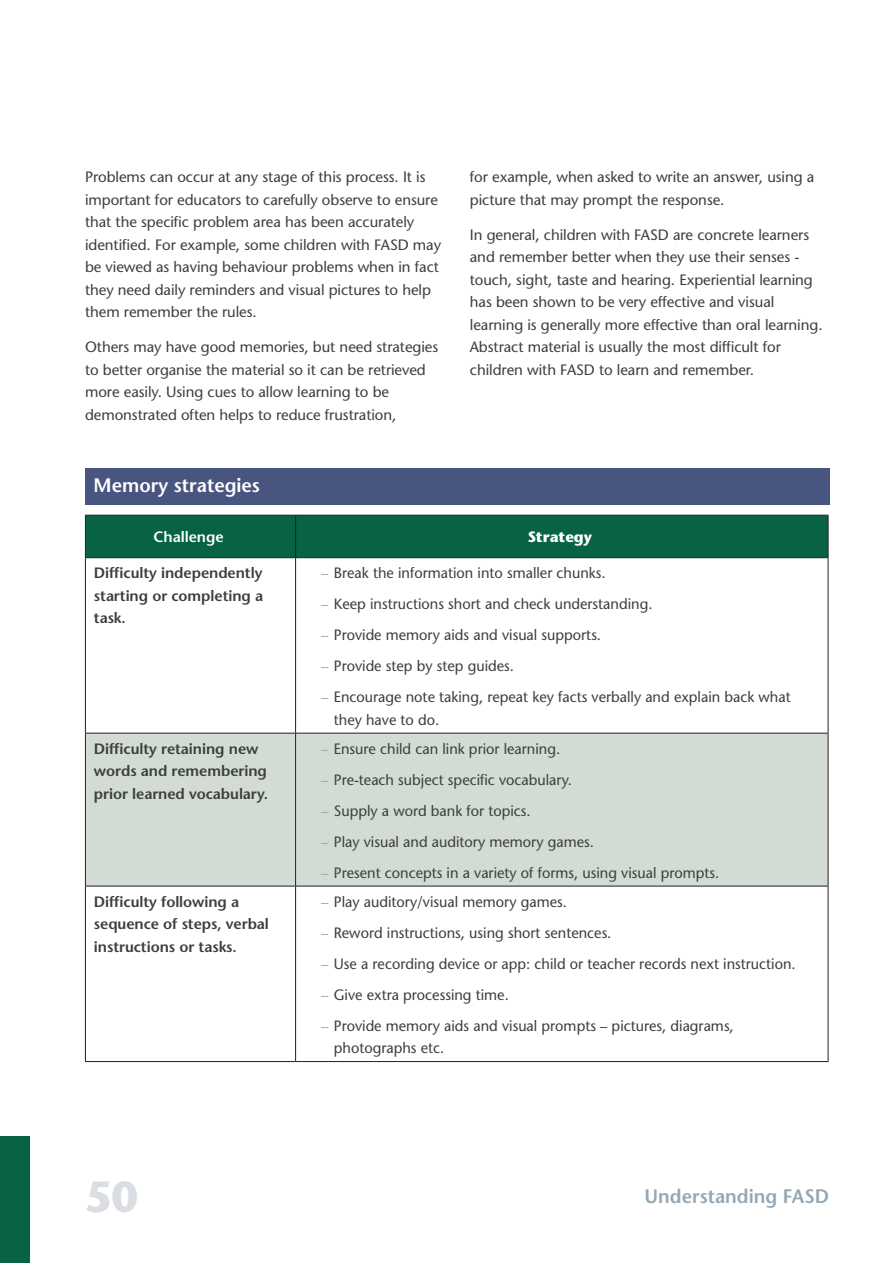
<style>
.page{position:relative;width:893px;height:1263px;background:#fff}
.page>*{position:absolute;margin:0;border:0;box-sizing:border-box;transform-origin:0 0}
.t1{font:700 43.5px "Stone Sans";color:#dadee2}
.t2{font:600 19.5px "Stone Sans";color:#96a7b4}
.Strategy_suggestions{font:600 19.5px "Stone Sans";color:#fff}
.Body_Text{font:15px/22.5px "Stone Sans";letter-spacing:-.005em;color:#3e3e3f}
.Body_Text-2{font:600 15px/22.5px "Stone Sans";letter-spacing:-.005em;color:#3e3e3f}
.Body_Text-3{font:600 15px "Stone Sans";letter-spacing:-.005em;color:#fff}
.Body_Text-4{font:700 15px "Stone Sans";letter-spacing:-.005em;color:#fff}
.s1{color:#9baab6}
</style>
<div class="page">
<div style="left:85px;top:468px;width:744px;height:36px;background:#485580"></div>
<div style="left:86px;top:516px;width:742px;height:41px;background:#076344"></div>
<div style="left:86px;top:734px;width:742px;height:152px;background:#d2dbd4"></div>
<hr style="left:85px;top:558px;width:1px;height:175px;background:#231f20">
<hr style="left:295px;top:558px;width:1px;height:175px;background:#231f20">
<hr style="left:828px;top:558px;width:1px;height:175px;background:#231f20">
<hr style="left:85px;top:733px;width:211px;height:1px;background:#231f20">
<hr style="left:85px;top:733px;width:1px;height:153px;background:#231f20">
<hr style="left:296px;top:733px;width:532px;height:1px;background:#231f20">
<hr style="left:295px;top:733px;width:1px;height:153px;background:#231f20">
<hr style="left:828px;top:733px;width:1px;height:153px;background:#231f20">
<hr style="left:85px;top:886px;width:211px;height:1px;background:#231f20">
<hr style="left:85px;top:886px;width:1px;height:175px;background:#231f20">
<hr style="left:296px;top:886px;width:532px;height:1px;background:#231f20">
<hr style="left:295px;top:886px;width:1px;height:175px;background:#231f20">
<hr style="left:828px;top:886px;width:1px;height:175px;background:#231f20">
<hr style="left:85px;top:1061px;width:211px;height:1px;background:#231f20">
<hr style="left:296px;top:1061px;width:532px;height:1px;background:#231f20">
<hr style="left:85px;top:515px;width:211px;height:1px;background:#231f20">
<hr style="left:85px;top:515px;width:1px;height:42px;background:#231f20">
<hr style="left:296px;top:515px;width:532px;height:1px;background:#231f20">
<hr style="left:295px;top:515px;width:1px;height:42px;background:#231f20">
<hr style="left:828px;top:515px;width:1px;height:42px;background:#231f20">
<hr style="left:85px;top:557px;width:211px;height:1px;background:#231f20">
<hr style="left:296px;top:557px;width:532px;height:1px;background:#231f20">
<div style="left:0;top:1137px;width:30px;height:126px;background:#076344"></div>
<p class="Body_Text" style="left:85px;top:165px;width:358px">Problems can occur at any stage of this process. It is important for educators to carefully observe to ensure that the specific problem area has been accurately identified. For example, some children with FASD may be viewed as having behaviour problems when in fact they need daily reminders and visual pictures to help them remember the rules.</p>
<p class="Body_Text" style="left:85px;top:336px;width:355px">Others may have good memories, but need strategies to better organise the material so it can be retrieved more easily. Using cues to allow learning to be demonstrated often helps to reduce frustration,</p>
<p class="Body_Text" style="left:470px;top:165px;width:346px">for example, when asked to write an answer, using a picture that may prompt the response.</p>
<p class="Body_Text" style="left:470px;top:223px;width:354px">In general, children with FASD are concrete learners and remember better when they use their senses - touch, sight, taste and hearing. Experiential learning has been shown to be very effective and visual learning is generally more effective than oral learning.<br>Abstract material is usually the most difficult for children with FASD to learn and remember.</p>
<p class="Strategy_suggestions" style="left:94px;top:473px;width:168px">Memory strategies</p>
<p class="Body_Text-3" style="left:154px;top:528px;width:71px">Challenge</p>
<p class="Body_Text-4" style="left:528px;top:528px;width:66px">Strategy</p>
<p class="Body_Text-2" style="left:94px;top:561px;width:171px;text-align:justify">Difficulty independently starting or completing a task.</p>
<p class="Body_Text" style="left:321px;top:561px;width:286px"><span class="s1">–</span> Break the information into smaller chunks.</p>
<p class="Body_Text" style="left:321px;top:592px;width:333px"><span class="s1">–</span> Keep instructions short and check understanding.</p>
<p class="Body_Text" style="left:321px;top:623px;width:282px"><span class="s1">–</span> Provide memory aids and visual supports.</p>
<p class="Body_Text" style="left:321px;top:654px;width:194px"><span class="s1">–</span> Provide step by step guides.</p>
<p class="Body_Text" style="left:334px;top:685px;width:458px;text-indent:-13px"><span class="s1">–</span> Encourage note taking, repeat key facts verbally and explain back what they have to do.</p>
<p class="Body_Text-2" style="left:94px;top:737px;width:176px">Difficulty retaining new words and remembering prior learned vocabulary.</p>
<p class="Body_Text" style="left:321px;top:737px;width:241px"><span class="s1">–</span> Ensure child can link prior learning.</p>
<p class="Body_Text" style="left:321px;top:768px;width:253px"><span class="s1">–</span> Pre-teach subject specific vocabulary.</p>
<p class="Body_Text" style="left:321px;top:799px;width:211px"><span class="s1">–</span> Supply a word bank for topics.</p>
<p class="Body_Text" style="left:321px;top:830px;width:274px"><span class="s1">–</span> Play visual and auditory memory games.</p>
<p class="Body_Text" style="left:321px;top:861px;width:400px"><span class="s1">–</span> Present concepts in a variety of forms, using visual prompts.</p>
<p class="Body_Text-2" style="left:94px;top:890px;width:177px">Difficulty following a sequence of steps, verbal instructions or tasks.</p>
<p class="Body_Text" style="left:321px;top:890px;width:247px"><span class="s1">–</span> Play auditory/visual memory games.</p>
<p class="Body_Text" style="left:321px;top:921px;width:292px"><span class="s1">–</span> Reword instructions, using short sentences.</p>
<p class="Body_Text" style="left:321px;top:952px;width:476px"><span class="s1">–</span> Use a recording device or app: child or teacher records next instruction.</p>
<p class="Body_Text" style="left:321px;top:983px;width:189px"><span class="s1">–</span> Give extra processing time.</p>
<p class="Body_Text" style="left:334px;top:1014px;width:401px;text-indent:-13px"><span class="s1">–</span> Provide memory aids and visual prompts – pictures, diagrams, photographs etc.</p>
<p class="t1" style="left:85px;top:1169px;width:55px">50</p>
<p class="t2" style="left:645px;top:1184px;width:186px">Understanding FASD</p>
</div>
